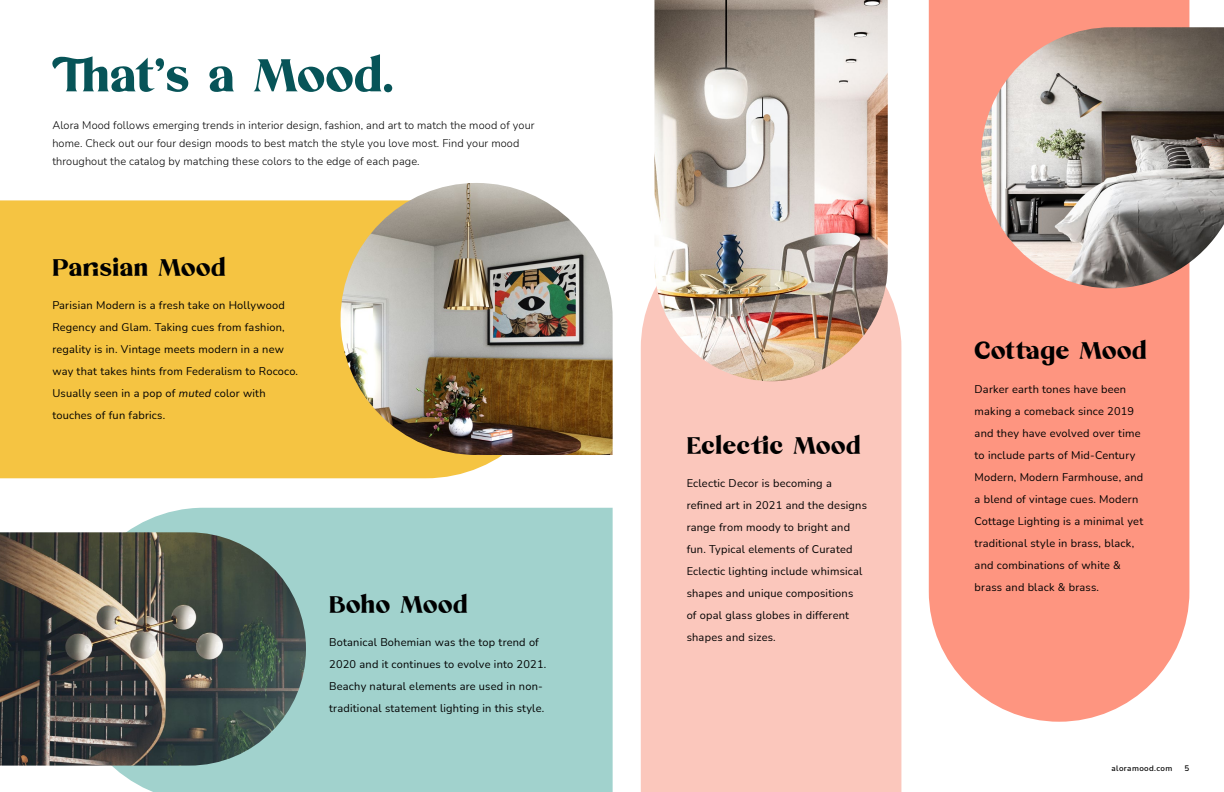
<style>
.page{position:relative;width:1224px;height:792px;background:#fff}
.page>*{position:absolute;margin:0;border:0;box-sizing:border-box;transform-origin:0 0}
.t1{font:53.2px "Mikela";color:#075458}
.t2{font:27.4px "Mikela";letter-spacing:.02em;color:#000}
.t3{font:11px/22px "Nunito";letter-spacing:.02em;color:#000}
.t4{font:300 11px/18px "Nunito";letter-spacing:.01em;color:#000}
.page_catagory_left{font:600 8px "Nunito";letter-spacing:.05em;color:#000}
.s1{font-style:italic}
</style>
<div class="page">
<div style="left:112px;top:508px;width:501px;height:284px;background:#a1d2cd"></div>
<div style="left:0;top:200px;width:503px;height:278px;background:#f5c442"></div>
<img style="left:341px;top:183px;width:272px;height:272px">
<div style="left:929px;top:0;width:260px;height:722px;background:#fe9580"></div>
<div style="left:641px;top:291px;width:260px;height:501px;background:#fbc7bc"></div>
<img style="left:981px;top:27px;width:243px;height:261px">
<img style="left:654px;top:0;width:234px;height:381px">
<img style="left:0;top:532px;width:306px;height:234px">
<p class="t1" style="left:52px;top:53px;width:342px">That’s a Mood.</p>
<p class="t4" style="left:52px;top:116px;width:484px">Alora Mood follows emerging trends in interior design, fashion, and art to match the mood of your home. Check out our four design moods to best match the style you love most. Find your mood throughout the catalog by matching these colors to the edge of each page.</p>
<p class="t2" style="left:52px;top:256px;width:175px">Parisian Mood</p>
<p class="t3" style="left:52px;top:294px;width:247px">Parisian Modern is a fresh take on Hollywood Regency and Glam. Taking cues from fashion, regality is in. Vintage meets modern in a new way that takes hints from Federalism to Rococo.<br>Usually seen in a pop of <span class="s1">muted</span> color with touches of fun fabrics.</p>
<p class="t2" style="left:329px;top:593px;width:140px">Boho Mood</p>
<p class="t3" style="left:329px;top:631px;width:219px">Botanical Bohemian was the top trend of 2020 and it continues to evolve into 2021.<br>Beachy natural elements are used in non&shy;traditional statement lighting in this style.</p>
<p class="t2" style="left:687px;top:434px;width:176px">Eclectic Mood</p>
<p class="t3" style="left:687px;top:472px;width:182px">Eclectic Decor is becoming a refined art in 2021 and the designs range from moody to bright and fun. Typical elements of Curated<br>Eclectic lighting include whimsical shapes and unique compositions<br>of opal glass globes in different shapes and sizes.</p>
<p class="t2" style="left:975px;top:339px;width:174px">Cottage Mood</p>
<p class="t3" style="left:975px;top:378px;width:170px">Darker earth tones have been making a comeback since 2019 and they have evolved over time to include parts of Mid-Century<br>Modern, Modern Farmhouse, and a blend of vintage cues. Modern<br>Cottage Lighting is a minimal yet traditional style in brass, black, and combinations of white &amp; brass and black &amp; brass.</p>
<p class="page_catagory_left" style="left:1112px;top:763px;width:62px">aloramood.com</p>
<p class="page_catagory_left" style="left:1184px;top:763px;width:6px">5</p>
</div>
